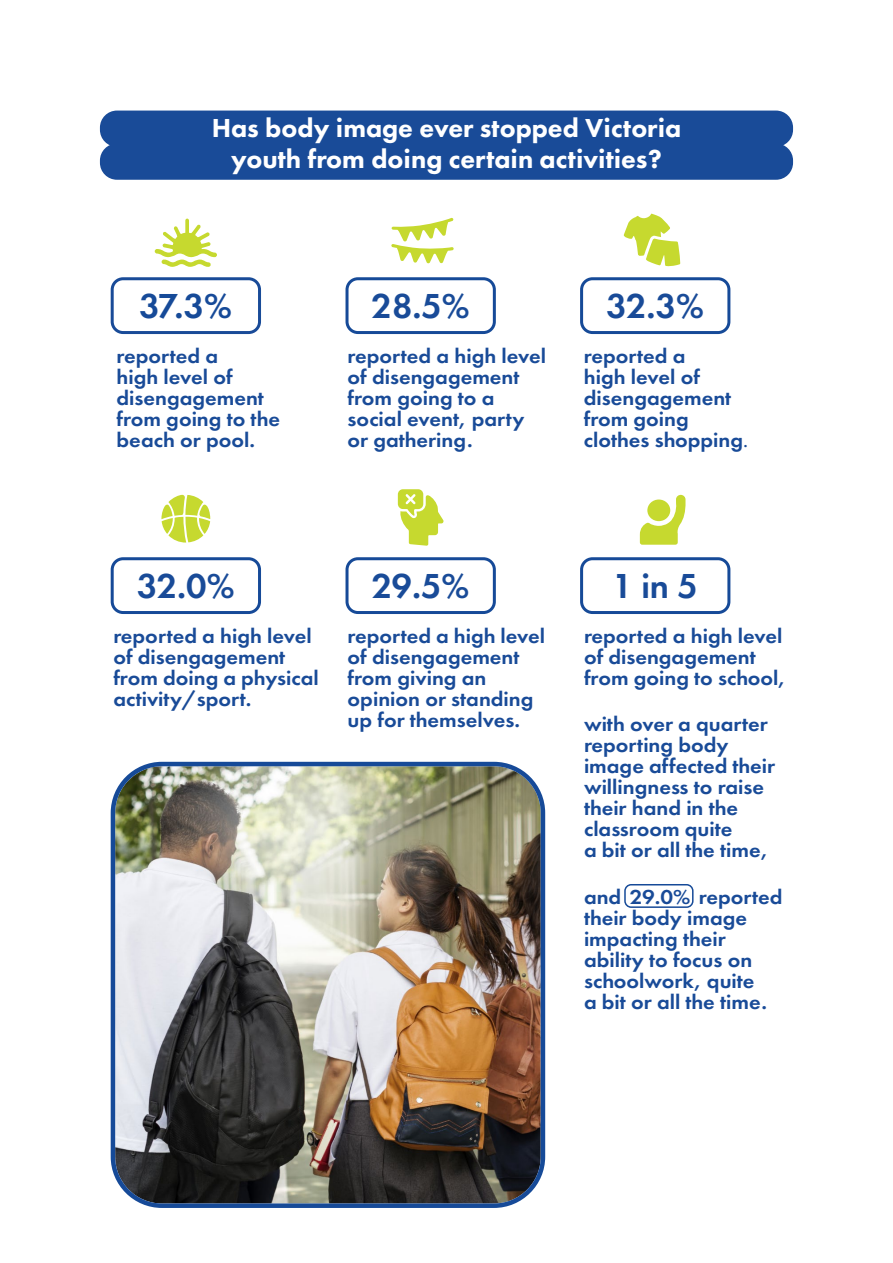
<style>
.page{position:relative;width:893px;height:1263px;background:#fff}
.page>*{position:absolute;margin:0;border:0;box-sizing:border-box;transform-origin:0 0}
.t1{font:600 36px "Futura PT";letter-spacing:-.025em;color:#194b98}
.t2{font:600 36px "Futura PT";color:#164a98}
.t3{font:800 27px/31.5px "Futura PT";color:#fff;text-align:center}
.t4{font:600 21px/21px "Futura PT";color:#194b98;scale:1.06 1}
.s1{font-weight:500;font-size:19.5px}
</style>
<div class="page">
<div style="left:111px;top:277px;width:150px;height:57px;border:3px solid #194b98;border-radius:11px"></div>
<div style="left:100px;top:111px;width:693px;height:36px;background:#194b98;border-radius:17px"></div>
<div style="left:100px;top:144px;width:693px;height:36px;background:#194b98;border-radius:17px"></div>
<div style="left:345px;top:277px;width:151px;height:57px;border:3px solid #164a98;border-radius:11px"></div>
<div style="left:111px;top:557px;width:150px;height:57px;border:3px solid #164a98;border-radius:11px"></div>
<div style="left:345px;top:557px;width:151px;height:57px;border:3px solid #164a98;border-radius:11px"></div>
<div style="left:580px;top:557px;width:150px;height:57px;border:3px solid #164a98;border-radius:11px"></div>
<div style="left:580px;top:277px;width:150px;height:57px;border:3px solid #164a98;border-radius:11px"></div>
<svg style="left:624px;top:214px;width:56px;height:52px"></svg>
<svg style="left:391px;top:218px;width:63px;height:46px"></svg>
<svg style="left:161px;top:495px;width:49px;height:48px"></svg>
<svg style="left:398px;top:489px;width:46px;height:57px"></svg>
<svg style="left:640px;top:495px;width:46px;height:50px"></svg>
<svg style="left:155px;top:219px;width:62px;height:48px"></svg>
<img style="left:115px;top:766px;width:426px;height:437px">
<div style="left:111px;top:762px;width:434px;height:446px;border:4px solid #164a98;border-radius:49px"></div>
<div style="left:624px;top:884px;width:69px;height:24px;border:2px solid #164a98;border-radius:6px"></div>
<p class="t3" style="left:212px;top:112px;width:471px">Has body image ever stopped Victoria youth from doing certain activities?</p>
<h1 class="t2" style="left:140px;top:283px;width:94px">37.3%</h1>
<h1 class="t1" style="left:372px;top:283px;width:100px">28.5%</h1>
<p class="t4" style="left:117px;top:346px;width:156px">reported a<br>high level of disengagement from going to the beach or pool.</p>
<p class="t4" style="left:348px;top:345px;width:189px">reported a high level of disengagement from going to a social event, party or gathering.</p>
<h1 class="t1" style="left:606px;top:283px;width:99px">32.3%</h1>
<p class="t4" style="left:584px;top:345px;width:156px">reported a<br>high level of disengagement from going clothes shopping<span class="s1">.</span></p>
<h1 class="t1" style="left:137px;top:563px;width:99px">32.0%</h1>
<h1 class="t1" style="left:372px;top:563px;width:99px">29.5%</h1>
<h1 class="t1" style="left:612px;top:563px;width:87px">1 in 5</h1>
<p class="t4" style="left:113px;top:625px;width:195px">reported a high level of disengagement from doing a physical activity/sport.</p>
<p class="t4" style="left:348px;top:625px;width:188px">reported a high level of disengagement from giving an opinion or standing up for themselves.</p>
<p class="t4" style="left:584px;top:625px;width:192px">reported a high level of disengagement from going to school,</p>
<p class="t4" style="left:584px;top:713px;width:182px">with over a quarter reporting body image affected their willingness to raise their hand in the classroom quite<br>a bit or all the time,</p>
<p class="t4" style="left:584px;top:886px;width:189px">and 29.0% reported their body image impacting their ability to focus on schoolwork, quite<br>a bit or all the time.</p>
</div>
